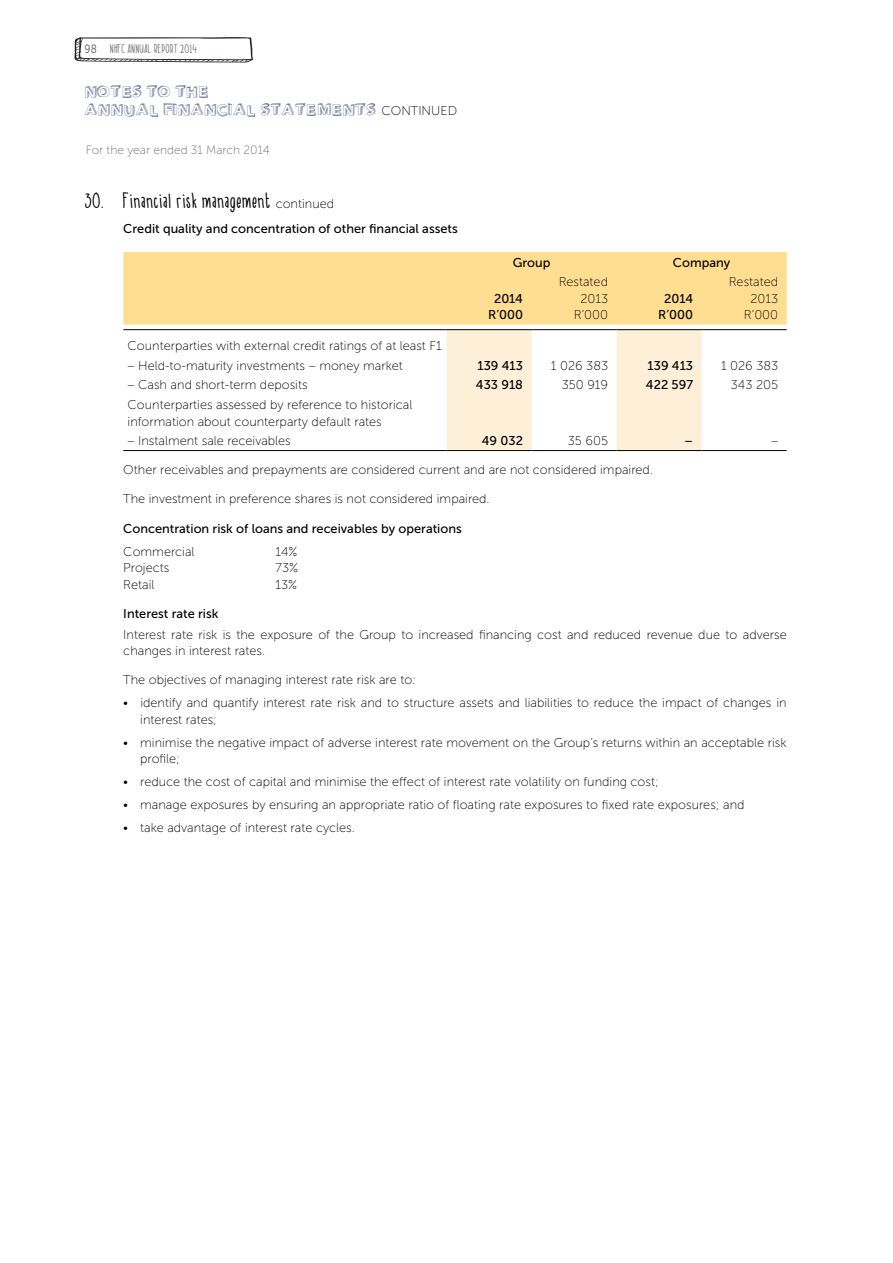
<style>
.page{position:relative;width:893px;height:1263px;background:#fff}
.page>*{position:absolute;margin:0;border:0;box-sizing:border-box;transform-origin:0 0}
.t1{font:21px "A Dayin September";letter-spacing:.06em;color:#000}
.t2{font:15px/18px "PW Perspective";color:#213469}
.t3{font:12.75px/16.5px "Museo Sans 100";color:#000}
.t4{font:12.75px/16.5px "Museo Sans 500";color:#000;text-align:center}
.t5{font:12px "Museo Sans 100";color:#6d6e71}
.t6{font:12px "A Dayin September";letter-spacing:.06em;color:#6d6e71}
.s1{font-family:"Museo Sans 300";color:#58595b}
.s2{font-family:"Museo Sans 100";font-size:12.75px;color:#000}
.s3{font-family:"Museo Sans 100";font-size:12.75px}
</style>
<div class="page">
<svg style="left:74px;top:37px;width:179px;height:26px"></svg>
<div style="left:123px;top:252px;width:664px;height:73px;background:#ffde91"></div>
<svg style="left:446px;top:330px;width:256px;height:120px"></svg>
<hr style="left:123px;top:450px;width:323px;height:1px;background:#000">
<hr style="left:446px;top:450px;width:85px;height:1px;background:#000">
<hr style="left:531px;top:450px;width:86px;height:1px;background:#000">
<hr style="left:617px;top:450px;width:85px;height:1px;background:#000">
<hr style="left:702px;top:450px;width:85px;height:1px;background:#000">
<hr style="left:123px;top:329px;width:323px;height:1px;background:#000">
<hr style="left:446px;top:329px;width:85px;height:1px;background:#000">
<hr style="left:531px;top:329px;width:86px;height:1px;background:#000">
<hr style="left:617px;top:329px;width:85px;height:1px;background:#000">
<hr style="left:702px;top:329px;width:85px;height:1px;background:#000">
<p class="t6" style="left:85px;top:43px;width:114px"><span class="s1">98</span> NHFC ANNUAL REPORT 2014</p>
<p class="t2" style="left:85px;top:83px;width:374px">NOTES TO THE<br>ANNUAL FINANCIAL STATEMENTS <span class="s2">CONTINUED</span></p>
<p class="t5" style="left:86px;top:144px;width:186px">For the year ended 31 March 2014</p>
<h1 class="t1" style="left:85px;top:191px;width:251px">30. Financial risk management <span class="s3">continued</span></h1>
<p class="t4" style="left:123px;top:221px;width:336px">Credit quality and concentration of other financial assets</p>
<p class="t4" style="left:513px;top:254px;width:39px">Group</p>
<p class="t4" style="left:673px;top:254px;width:59px">Company</p>
<p class="t4" style="left:488px;top:290px;width:36px">2014<br>R’000</p>
<p class="t3" style="left:559px;top:274px;width:51px;text-align:right">Restated<br>2013<br>R’000</p>
<p class="t3" style="left:729px;top:274px;width:51px;text-align:right">Restated<br>2013<br>R’000</p>
<p class="t4" style="left:658px;top:290px;width:36px">2014<br>R’000</p>
<p class="t3" style="left:128px;top:337px;width:316px">Counterparties with external credit ratings of at least F1</p>
<p class="t3" style="left:128px;top:357px;width:277px">– Held-to-maturity investments – money market</p>
<p class="t4" style="left:477px;top:357px;width:47px">139 413</p>
<p class="t3" style="left:551px;top:357px;width:59px">1 026 383</p>
<p class="t4" style="left:648px;top:357px;width:47px">139 413</p>
<p class="t3" style="left:721px;top:357px;width:59px">1 026 383</p>
<p class="t3" style="left:128px;top:377px;width:182px">– Cash and short-term deposits</p>
<p class="t4" style="left:476px;top:377px;width:49px">433 918</p>
<p class="t3" style="left:562px;top:377px;width:48px">350 919</p>
<p class="t4" style="left:646px;top:377px;width:49px">422 597</p>
<p class="t3" style="left:731px;top:377px;width:49px">343 205</p>
<p class="t3" style="left:128px;top:397px;width:286px">Counterparties assessed by reference to historical information about counterparty default rates</p>
<p class="t3" style="left:128px;top:433px;width:165px">– Instalment sale receivables</p>
<p class="t4" style="left:482px;top:433px;width:43px">49 032</p>
<p class="t3" style="left:568px;top:433px;width:42px">35 605</p>
<p class="t4" style="left:684px;top:433px;width:11px">–</p>
<p class="t3" style="left:771px;top:433px;width:9px">–</p>
<p class="t3" style="left:123px;top:462px;width:531px">Other receivables and prepayments are considered current and are not considered impaired.</p>
<p class="t3" style="left:123px;top:491px;width:368px">The investment in preference shares is not considered impaired.</p>
<p class="t4" style="left:123px;top:520px;width:340px">Concentration risk of loans and receivables by operations</p>
<p class="t3" style="left:123px;top:543px;width:73px">Commercial</p>
<p class="t3" style="left:276px;top:543px;width:23px">14%</p>
<p class="t3" style="left:123px;top:560px;width:48px">Projects</p>
<p class="t3" style="left:276px;top:560px;width:24px">73%</p>
<p class="t3" style="left:123px;top:576px;width:33px">Retail</p>
<p class="t3" style="left:276px;top:576px;width:23px">13%</p>
<p class="t4" style="left:123px;top:605px;width:97px">Interest rate risk</p>
<p class="t3" style="left:123px;top:626px;width:665px">Interest rate risk is the exposure of the Group to increased financing cost and reduced revenue due to adverse changes in interest rates.</p>
<p class="t3" style="left:123px;top:672px;width:294px">The objectives of managing interest rate risk are to:</p>
<p class="t3" style="left:140px;top:695px;width:648px;text-indent:-17px">• identify and quantify interest rate risk and to structure assets and liabilities to reduce the impact of changes in interest rates;</p>
<p class="t3" style="left:140px;top:734px;width:648px;text-indent:-17px">• minimise the negative impact of adverse interest rate movement on the Group’s returns within an acceptable risk profile;</p>
<p class="t3" style="left:123px;top:773px;width:537px">• reduce the cost of capital and minimise the effect of interest rate volatility on funding cost;</p>
<p class="t3" style="left:123px;top:796px;width:623px">• manage exposures by ensuring an appropriate ratio of floating rate exposures to fixed rate exposures; and</p>
<p class="t3" style="left:123px;top:819px;width:233px">• take advantage of interest rate cycles.</p>
</div>
